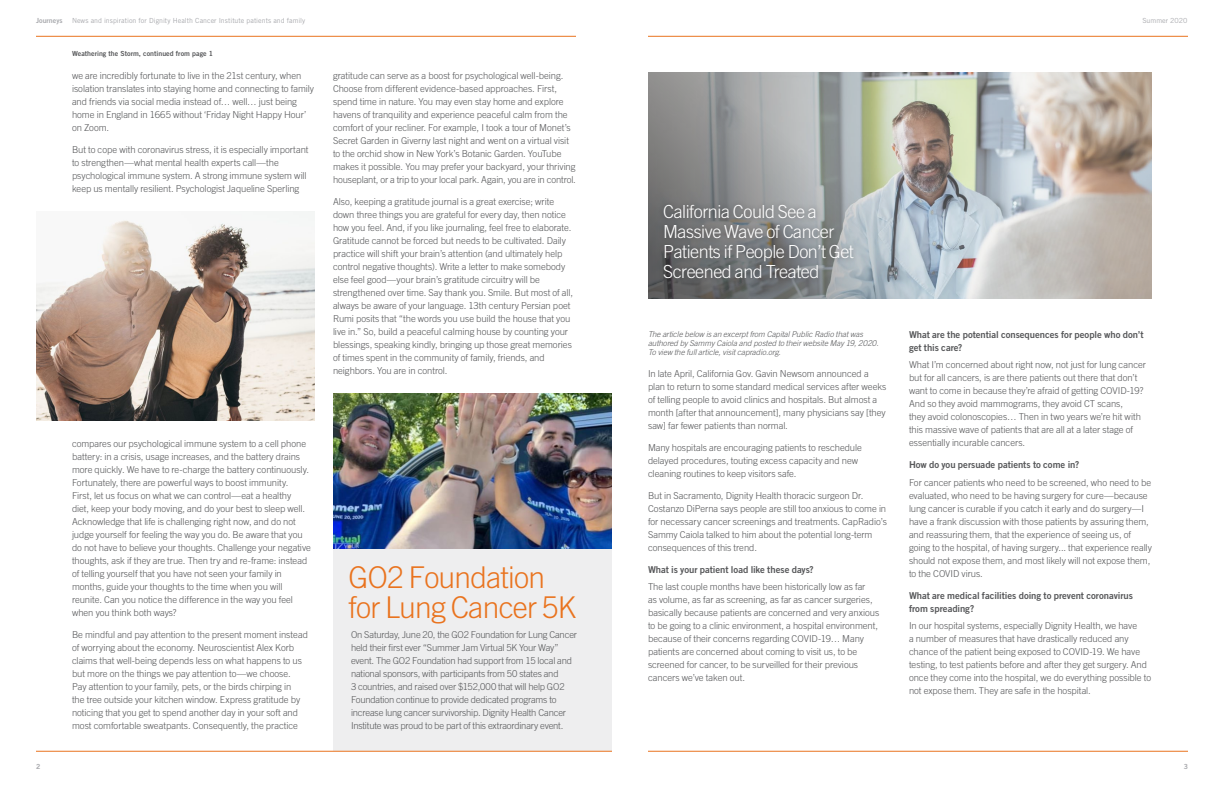
<style>
.page{position:relative;width:1224px;height:792px;background:#fff}
.page>*{position:absolute;margin:0;border:0;box-sizing:border-box;transform-origin:0 0}
.t1{font:300 30px/30px "Trade Gothic LT Std";letter-spacing:-.025em;color:#e9731e}
.t2{font:300 18px/20px "Trade Gothic LT Std";letter-spacing:-.025em;color:#fff}
.t3{font:300 9.5px/13px "Trade Gothic LT Std";letter-spacing:-.005em;color:#57585a}
.t4{font:9.5px/13px "Trade Gothic LT Std Bd 2";letter-spacing:-.005em;color:#57585a}
.t5{font:italic 300 8px/9px "Trade Gothic LT Std";color:#57585a}
.t6{font:7px "Trade Gothic LT Std";letter-spacing:.005em;color:#a8a9ad}
.t7{font:7px "Trade Gothic LT Std Bd 2";letter-spacing:.005em;color:#57585a}
.t8{font:7px "Trade Gothic LT Std Bd 2";letter-spacing:.005em;color:#a8a9ad}
</style>
<div class="page">
<hr style="left:36px;top:36px;width:540px;height:1px;background:#e9731e">
<hr style="left:648px;top:36px;width:540px;height:1px;background:#e9731e">
<hr style="left:648px;top:751px;width:540px;height:1px;background:#e9731e">
<div style="left:333px;top:549px;width:279px;height:202px;background:#eeeeef"></div>
<img style="left:36px;top:211px;width:279px;height:210px">
<img style="left:1050px;top:72px;width:102px;height:227px">
<hr style="left:36px;top:751px;width:576px;height:1px;background:#e9731e">
<svg style="left:648px;top:72px;width:402px;height:227px;background:#aaaead"></svg>
<div style="left:658px;top:199px;width:201px;height:85px;background:#231f20;opacity:.5"></div>
<img style="left:333px;top:394px;width:279px;height:155px">
<p class="t8" style="left:36px;top:16px;width:28px">Journeys</p>
<p class="t6" style="left:72px;top:16px;width:235px">News and inspiration for Dignity Health Cancer Institute patients and family</p>
<p class="t6" style="left:1142px;top:16px;width:47px">Summer 2020</p>
<p class="t7" style="left:72px;top:49px;width:143px">Weathering the Storm, continued from page 1</p>
<p class="t3" style="left:72px;top:69px;width:244px">we are incredibly fortunate to live in the 21st century, when isolation translates into staying home and connecting to family and friends via social media instead of… well… just being home in England in 1665 without ‘Friday Night Happy Hour’ on Zoom.</p>
<p class="t3" style="left:72px;top:143px;width:238px">But to cope with coronavirus stress, it is especially important to strengthen—what mental health experts call—the psychological immune system. A strong immune system will keep us mentally resilient. Psychologist Jaqueline Sperling</p>
<p class="t3" style="left:333px;top:69px;width:244px">gratitude can serve as a boost for psychological well-being.<br>Choose from different evidence-based approaches. First, spend time in nature. You may even stay home and explore havens of tranquility and experience peaceful calm from the comfort of your recliner. For example, I took a tour of Monet’s Secret Garden in Giverny last night and went on a virtual visit to the orchid show in New York’s Botanic Garden. YouTube makes it possible. You may prefer your backyard, your thriving houseplant, or a trip to your local park. Again, you are in control.</p>
<p class="t3" style="left:333px;top:195px;width:242px">Also, keeping a gratitude journal is a great exercise; write down three things you are grateful for every day, then notice how you feel. And, if you like journaling, feel free to elaborate.<br>Gratitude cannot be forced but needs to be cultivated. Daily practice will shift your brain’s attention (and ultimately help control negative thoughts). Write a letter to make somebody else feel good—your brain’s gratitude circuitry will be strengthened over time. Say thank you. Smile. But most of all, always be aware of your language. 13th century Persian poet Rumi posits that “the words you use build the house that you live in.” So, build a peaceful calming house by counting your blessings, speaking kindly, bringing up those great memories of times spent in the community of family, friends, and neighbors. You are in control.</p>
<p class="t3" style="left:72px;top:437px;width:240px">compares our psychological immune system to a cell phone battery: in a crisis, usage increases, and the battery drains more quickly. We have to re-charge the battery continuously.<br>Fortunately, there are powerful ways to boost immunity.<br>First, let us focus on what we can control—eat a healthy<br>diet, keep your body moving, and do your best to sleep well.<br>Acknowledge that life is challenging right now, and do not judge yourself for feeling the way you do. Be aware that you do not have to believe your thoughts. Challenge your negative thoughts, ask if they are true. Then try and re-frame: instead of telling yourself that you have not seen your family in months, guide your thoughts to the time when you will reunite. Can you notice the difference in the way you feel when you think both ways?</p>
<p class="t3" style="left:72px;top:628px;width:237px">Be mindful and pay attention to the present moment instead of worrying about the economy. Neuroscientist Alex Korb claims that well-being depends less on what happens to us but more on the things we pay attention to—we choose.<br>Pay attention to your family, pets, or the birds chirping in<br>the tree outside your kitchen window. Express gratitude by noticing that you get to spend another day in your soft and most comfortable sweatpants. Consequently, the practice</p>
<h1 class="t1" style="left:348px;top:562px;width:229px">GO2 Foundation for Lung Cancer 5K</h1>
<p class="t3" style="left:351px;top:628px;width:228px">On Saturday, June 20, the GO2 Foundation for Lung Cancer held their first ever “Summer Jam Virtual 5K Your Way” event. The GO2 Foundation had support from 15 local and national sponsors, with participants from 50 states and<br>3 countries, and raised over $152,000 that will help GO2<br>Foundation continue to provide dedicated programs to increase lung cancer survivorship. Dignity Health Cancer Institute was proud to be part of this extraordinary event.</p>
<h2 class="t2" style="left:663px;top:202px;width:192px">California Could See a<br>Massive Wave of Cancer<br>Patients if People Don’t Get<br>Screened and Treated</h2>
<p class="t5" style="left:648px;top:330px;width:232px">The article below is an excerpt from Capital Public Radio that was authored by Sammy Caiola and posted to their website May 19, 2020.<br>To view the full article, visit capradio.org.</p>
<p class="t3" style="left:648px;top:367px;width:240px">In late April, California Gov. Gavin Newsom announced a plan to return to some standard medical services after weeks of telling people to avoid clinics and hospitals. But almost a month [after that announcement], many physicians say [they saw] far fewer patients than normal.</p>
<p class="t3" style="left:648px;top:441px;width:215px">Many hospitals are encouraging patients to reschedule delayed procedures, touting excess capacity and new cleaning routines to keep visitors safe.</p>
<p class="t3" style="left:648px;top:489px;width:240px">But in Sacramento, Dignity Health thoracic surgeon Dr.<br>Costanzo DiPerna says people are still too anxious to come in for necessary cancer screenings and treatments. CapRadio’s Sammy Caiola talked to him about the potential long-term consequences of this trend.</p>
<p class="t4" style="left:648px;top:563px;width:167px">What is your patient load like these days?</p>
<p class="t3" style="left:648px;top:580px;width:233px">The last couple months have been historically low as far<br>as volume, as far as screening, as far as cancer surgeries, basically because patients are concerned and very anxious to be going to a clinic environment, a hospital environment, because of their concerns regarding COVID-19… Many patients are concerned about coming to visit us, to be screened for cancer, to be surveilled for their previous cancers we’ve taken out.</p>
<p class="t4" style="left:909px;top:328px;width:236px">What are the potential consequences for people who don’t get this care?</p>
<p class="t3" style="left:909px;top:358px;width:239px">What I’m concerned about right now, not just for lung cancer but for all cancers, is are there patients out there that don’t want to come in because they’re afraid of getting COVID-19?<br>And so they avoid mammograms, they avoid CT scans,<br>they avoid colonoscopies… Then in two years we’re hit with this massive wave of patients that are all at a later stage of essentially incurable cancers.</p>
<p class="t4" style="left:909px;top:458px;width:172px">How do you persuade patients to come in?</p>
<p class="t3" style="left:909px;top:476px;width:244px">For cancer patients who need to be screened, who need to be evaluated, who need to be having surgery for cure—because lung cancer is curable if you catch it early and do surgery—I have a frank discussion with those patients by assuring them, and reassuring them, that the experience of seeing us, of going to the hospital, of having surgery... that experience really should not expose them, and most likely will not expose them, to the COVID virus.</p>
<p class="t4" style="left:909px;top:589px;width:225px">What are medical facilities doing to prevent coronavirus from spreading?</p>
<p class="t3" style="left:909px;top:619px;width:244px">In our hospital systems, especially Dignity Health, we have<br>a number of measures that have drastically reduced any chance of the patient being exposed to COVID-19. We have testing, to test patients before and after they get surgery. And once they come into the hospital, we do everything possible to not expose them. They are safe in the hospital.</p>
<p class="t8" style="left:36px;top:762px;width:6px">2</p>
<p class="t8" style="left:1184px;top:762px;width:6px">3</p>
</div>
